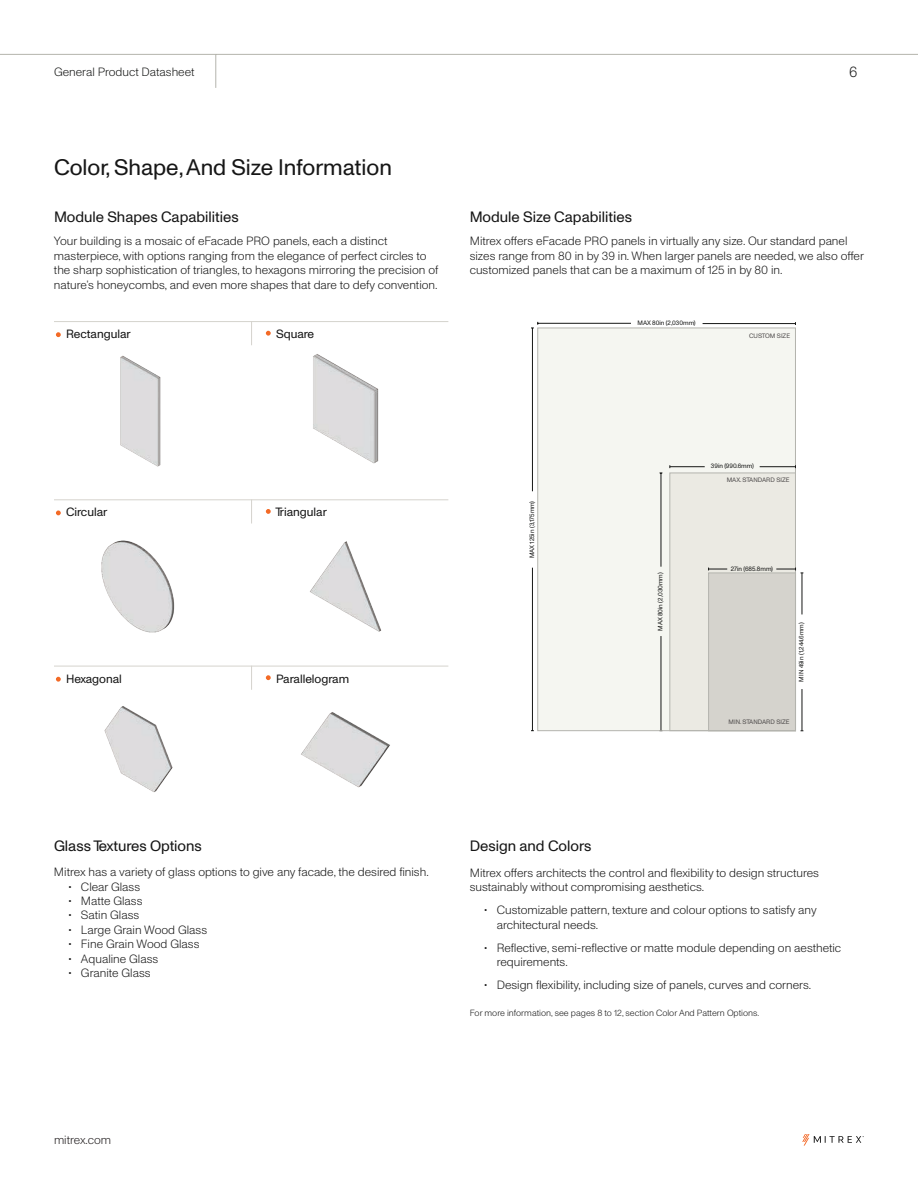
<style>
.page{position:relative;width:918px;height:1188px;background:#fff}
.page>*{position:absolute;margin:0;border:0;box-sizing:border-box;transform-origin:0 0}
.t1{font:22.5px "Monument Grotesk";color:#161616}
.t2{font:15px "Monument Grotesk";color:#161616}
.t3{font:300 15px "Edu Monument Grotesk";color:#161616}
.t4{font:300 12px/14.4px "Edu Monument Grotesk";color:#161616}
.t5{font:12px "Monument Grotesk";color:#161616}
.t6{font:300 12px "Edu Monument Grotesk";color:#161716}
.t7{font:300 12px "Edu Monument Grotesk";color:#231f20}
.t8{font:300 9px "Edu Monument Grotesk";color:#161616}
.t9{font:6.45px "Monument Grotesk";color:#161716}
.t10{font:6.45px "Monument Grotesk";color:#504d4d}
</style>
<div class="page">
<svg style="left:802px;top:1134px;width:62px;height:12px"></svg>
<hr style="left:0;top:54px;width:918px;height:1px;background:#b5b5ad">
<hr style="left:215px;top:54px;width:1px;height:34px;background:#b5b5ad">
<div style="left:538px;top:328px;width:257px;height:403px;background:#f5f6f1"></div>
<hr style="left:661px;top:473px;width:1px;height:94px;background:#161716">
<hr style="left:661px;top:636px;width:1px;height:95px;background:#161716">
<hr style="left:538px;top:323px;width:93px;height:1px;background:#161716">
<hr style="left:532px;top:328px;width:1px;height:163px;background:#161716">
<hr style="left:532px;top:568px;width:1px;height:163px;background:#161716">
<hr style="left:703px;top:323px;width:92px;height:1px;background:#161716">
<svg style="left:670px;top:465px;width:133px;height:267px"></svg>
<img style="left:101px;top:540px;width:74px;height:93px">
<img style="left:104px;top:706px;width:69px;height:86px">
<img style="left:301px;top:712px;width:89px;height:76px">
<img style="left:120px;top:355px;width:41px;height:112px">
<img style="left:313px;top:354px;width:66px;height:110px">
<img style="left:310px;top:541px;width:72px;height:91px">
<hr style="left:54px;top:321px;width:394px;height:1px;background:#d5d3cd">
<hr style="left:54px;top:499px;width:394px;height:1px;background:#d5d3cd">
<hr style="left:54px;top:666px;width:394px;height:1px;background:#d5d3cd">
<svg style="left:56px;top:332px;width:5px;height:5px"></svg>
<svg style="left:56px;top:510px;width:5px;height:5px"></svg>
<svg style="left:56px;top:677px;width:5px;height:5px"></svg>
<svg style="left:266px;top:331px;width:5px;height:5px"></svg>
<svg style="left:266px;top:509px;width:5px;height:5px"></svg>
<svg style="left:266px;top:675px;width:5px;height:5px"></svg>
<svg style="left:251px;top:322px;width:1px;height:23px"></svg>
<svg style="left:251px;top:500px;width:1px;height:24px"></svg>
<svg style="left:251px;top:667px;width:1px;height:23px"></svg>
<p class="t6" style="left:54px;top:65px;width:142px">General Product Datasheet</p>
<p class="t3" style="left:849px;top:63px;width:10px">6</p>
<h1 class="t1" style="left:54px;top:152px;width:339px">Color, Shape, And Size Information</h1>
<p class="t2" style="left:54px;top:206px;width:186px">Module Shapes Capabilities</p>
<p class="t2" style="left:470px;top:206px;width:164px">Module Size Capabilities</p>
<p class="t4" style="left:54px;top:234px;width:386px">Your building is a mosaic of eFacade PRO panels, each a distinct masterpiece, with options ranging from the elegance of perfect circles to the sharp sophistication of triangles, to hexagons mirroring the precision of nature’s honeycombs, and even more shapes that dare to defy convention.</p>
<p class="t4" style="left:470px;top:234px;width:396px">Mitrex offers eFacade PRO panels in virtually any size. Our standard panel sizes range from 80 in by 39 in. When larger panels are needed, we also offer customized panels that can be a maximum of 125 in by 80 in.</p>
<p class="t9" style="left:637px;top:318px;width:60px">MAX 80in (2,030mm)</p>
<p class="t5" style="left:66px;top:325px;width:66px">Rectangular</p>
<p class="t5" style="left:276px;top:325px;width:40px">Square</p>
<p class="t10" style="left:749px;top:332px;width:43px">CUSTOM SIZE</p>
<p class="t5" style="left:66px;top:504px;width:43px">Circular</p>
<p class="t5" style="left:66px;top:670px;width:57px">Hexagonal</p>
<p class="t5" style="left:275px;top:504px;width:53px">Triangular</p>
<p class="t5" style="left:276px;top:670px;width:75px">Parallelogram</p>
<p class="t9" style="left:527px;top:558px;width:59px;rotate:-90deg">MAX 125in (3,175mm)</p>
<p class="t9" style="left:656px;top:631px;width:60px;rotate:-90deg">MAX 80in (2,030mm)</p>
<p class="t9" style="left:711px;top:461px;width:44px">39in (990.6mm)</p>
<p class="t10" style="left:727px;top:475px;width:64px">MAX. STANDARD SIZE</p>
<p class="t9" style="left:731px;top:564px;width:44px">27in (685.8mm)</p>
<p class="t9" style="left:797px;top:682px;width:61px;rotate:-90deg">MIN 49in (1,244.6mm)</p>
<p class="t10" style="left:729px;top:718px;width:63px">MIN. STANDARD SIZE</p>
<p class="t2" style="left:54px;top:835px;width:149px">Glass Textures Options</p>
<p class="t2" style="left:470px;top:835px;width:123px">Design and Colors</p>
<p class="t4" style="left:54px;top:865px;width:376px">Mitrex has a variety of glass options to give any facade, the desired finish.</p>
<p class="t4" style="left:68px;top:879px;width:73px">• Clear Glass</p>
<p class="t4" style="left:68px;top:894px;width:76px">• Matte Glass</p>
<p class="t4" style="left:68px;top:908px;width:73px">• Satin Glass</p>
<p class="t4" style="left:68px;top:922px;width:140px">• Large Grain Wood Glass</p>
<p class="t4" style="left:68px;top:937px;width:133px">• Fine Grain Wood Glass</p>
<p class="t4" style="left:68px;top:951px;width:92px">• Aqualine Glass</p>
<p class="t4" style="left:68px;top:966px;width:84px">• Granite Glass</p>
<p class="t4" style="left:470px;top:865px;width:351px">Mitrex offers architects the control and flexibility to design structures sustainably without compromising aesthetics.</p>
<p class="t4" style="left:497px;top:903px;width:321px;text-indent:-13px">• Customizable pattern, texture and colour options to satisfy any architectural needs.</p>
<p class="t4" style="left:497px;top:940px;width:346px;text-indent:-13px">• Reflective, semi-reflective or matte module depending on aesthetic requirements.</p>
<p class="t4" style="left:484px;top:977px;width:329px">• Design flexibility, including size of panels, curves and corners.</p>
<p class="t8" style="left:470px;top:1008px;width:291px">For more information, see pages 8 to 12, section Color And Pattern Options.</p>
<p class="t7" style="left:54px;top:1133px;width:59px">mitrex.com</p>
</div>
